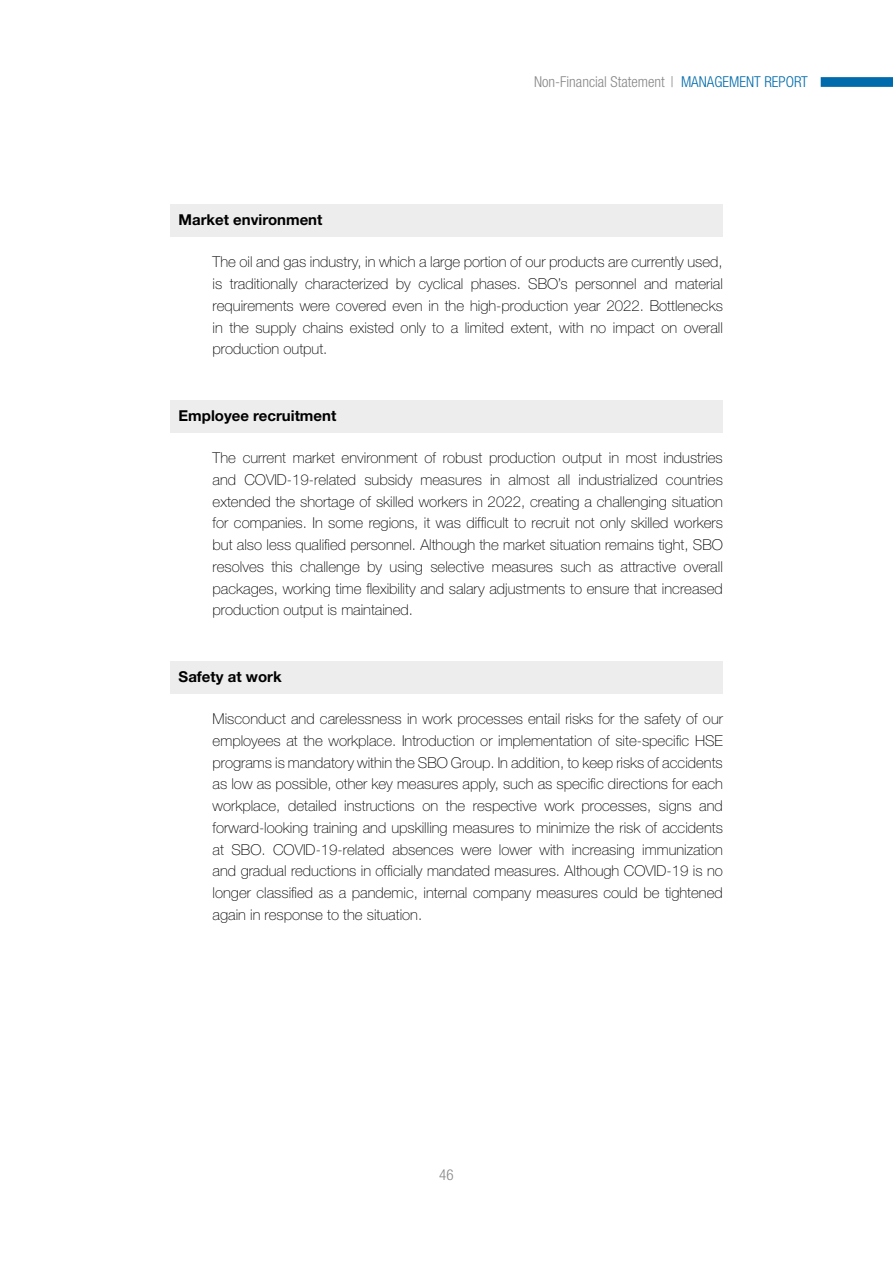
<style>
.page{position:relative;width:893px;height:1263px;background:#fff}
.page>*{position:absolute;margin:0;border:0;box-sizing:border-box;transform-origin:0 0}
.t1{font:100 15px/21.8px "Helvetica Neue LT Pro";color:#000;text-align:justify}
.t2{font:700 15px "Helvetica Neue LT Pro";color:#000}
.t3{font:300 condensed 15px "Helvetica Neue LT Pro";color:#878787}
.s1{color:#006bac}
</style>
<div class="page">
<div style="left:821px;top:77px;width:72px;height:10px;background:#006bac"></div>
<div style="left:170px;top:205px;width:553px;height:32px;background:#ededed"></div>
<div style="left:170px;top:400px;width:553px;height:32px;background:#ededed"></div>
<div style="left:170px;top:661px;width:553px;height:32px;background:#ededed"></div>
<p class="t3" style="left:534px;top:73px;width:275px">Non-Financial Statement | <span class="s1">MANAGEMENT REPORT</span></p>
<p class="t2" style="left:179px;top:211px;width:145px">Market environment</p>
<p class="t1" style="left:213px;top:251px;width:512px">The oil and gas industry, in which a large portion of our products are currently used, is traditionally characterized by cyclical phases. SBO’s personnel and material requirements were covered even in the high-production year 2022. Bottlenecks in the supply chains existed only to a limited extent, with no impact on overall production output.</p>
<p class="t2" style="left:179px;top:406px;width:159px">Employee recruitment</p>
<p class="t1" style="left:213px;top:447px;width:512px">The current market environment of robust production output in most industries and COVID-19-related subsidy measures in almost all industrialized countries extended the shortage of skilled workers in 2022, creating a challenging situation for companies. In some regions, it was difficult to recruit not only skilled workers but also less qualified personnel. Although the market situation remains tight, SBO resolves this challenge by using selective measures such as attractive overall packages, working time flexibility and salary adjustments to ensure that increased production output is maintained.</p>
<p class="t2" style="left:179px;top:667px;width:105px">Safety at work</p>
<p class="t1" style="left:213px;top:708px;width:512px">Misconduct and carelessness in work processes entail risks for the safety of our employees at the workplace. Introduction or implementation of site-specific HSE programs is mandatory within the SBO Group. In addition, to keep risks of accidents as low as possible, other key measures apply, such as specific directions for each workplace, detailed instructions on the respective work processes, signs and forward-looking training and upskilling measures to minimize the risk of accidents at SBO. COVID-19-related absences were lower with increasing immunization and gradual reductions in officially mandated measures. Although COVID-19 is no longer classified as a pandemic, internal company measures could be tightened again in response to the situation.</p>
<p class="t3" style="left:439px;top:1166px;width:16px">46</p>
</div>
